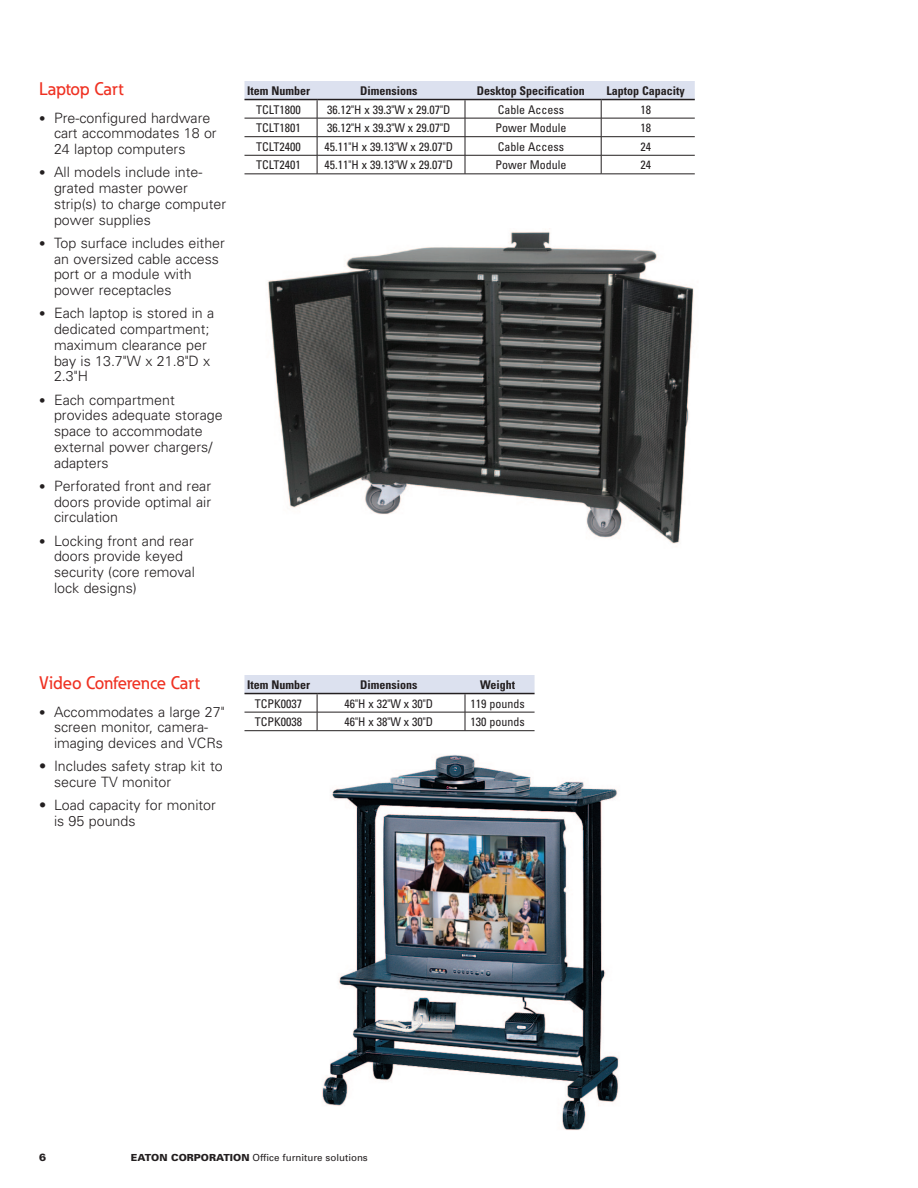
<style>
.page{position:relative;width:918px;height:1188px;background:#fff}
.page>*{position:absolute;margin:0;border:0;box-sizing:border-box;transform-origin:0 0}
._01_Overview__11_pt{font:500 18px "Eaton";color:#ef3122}
._02_Body__8_5_pt{font:300 14.25px/15.8px "Univers";color:#231f20}
._03_Table_Body__8_pt{font:condensed 12px "Univers";color:#231f20}
._03_Table_Head__8_5{font:700 condensed 12px "Univers";color:#231f20}
.t1{font:900 10.5px "Univers";color:#231f20}
.t2{font:9.75px "Univers";color:#231f20}
.s1{font-size:12.75px}
.s2{font-weight:900}
</style>
<div class="page">
<hr style="left:244px;top:174px;width:73px;height:1px;background:#231f20">
<hr style="left:317px;top:174px;width:148px;height:1px;background:#231f20">
<hr style="left:465px;top:174px;width:136px;height:1px;background:#231f20">
<hr style="left:601px;top:174px;width:94px;height:1px;background:#231f20">
<svg style="left:244px;top:81px;width:451px;height:93px"></svg>
<hr style="left:244px;top:99px;width:73px;height:1px;background:#231f20">
<hr style="left:317px;top:99px;width:148px;height:1px;background:#231f20">
<hr style="left:465px;top:99px;width:136px;height:1px;background:#231f20">
<hr style="left:601px;top:99px;width:94px;height:1px;background:#231f20">
<img style="left:267px;top:231px;width:427px;height:313px">
<img style="left:322px;top:755px;width:297px;height:375px">
<svg style="left:244px;top:675px;width:291px;height:56px"></svg>
<hr style="left:244px;top:693px;width:73px;height:1px;background:#231f20">
<hr style="left:317px;top:693px;width:148px;height:1px;background:#231f20">
<hr style="left:465px;top:693px;width:70px;height:1px;background:#231f20">
<p class="_01_Overview__11_pt" style="left:39px;top:78px;width:86px">Laptop Cart</p>
<p class="_02_Body__8_5_pt" style="left:54px;top:110px;width:164px;text-indent:-15px"><span class="s1">•</span> Pre-configured hardware cart accommodates 18 or<br>24 laptop computers</p>
<p class="_02_Body__8_5_pt" style="left:54px;top:164px;width:174px;text-indent:-15px"><span class="s1">•</span> All models include inte&shy;grated master power strip(s) to charge computer power supplies</p>
<p class="_02_Body__8_5_pt" style="left:54px;top:235px;width:172px;text-indent:-15px"><span class="s1">•</span> Top surface includes either an oversized cable access port or a module with power receptacles</p>
<p class="_02_Body__8_5_pt" style="left:54px;top:305px;width:162px;text-indent:-15px"><span class="s1">•</span> Each laptop is stored in a dedicated compartment; maximum clearance per bay is 13.7"W x 21.8"D x<br>2.3"H</p>
<p class="_02_Body__8_5_pt" style="left:54px;top:392px;width:170px;text-indent:-15px"><span class="s1">•</span> Each compartment provides adequate storage space to accommodate external power chargers/ adapters</p>
<p class="_02_Body__8_5_pt" style="left:54px;top:478px;width:159px;text-align:justify;text-indent:-15px"><span class="s1">•</span> Perforated front and rear doors provide optimal air circulation</p>
<p class="_02_Body__8_5_pt" style="left:54px;top:533px;width:142px;text-indent:-15px"><span class="s1">•</span> Locking front and rear doors provide keyed security (core removal lock designs)</p>
<p class="_03_Table_Head__8_5" style="left:247px;top:83px;width:64px">Item Number</p>
<p class="_03_Table_Head__8_5" style="left:360px;top:83px;width:59px">Dimensions</p>
<p class="_03_Table_Head__8_5" style="left:477px;top:83px;width:110px">Desktop Specification</p>
<p class="_03_Table_Head__8_5" style="left:607px;top:83px;width:80px">Laptop Capacity</p>
<p class="_03_Table_Body__8_pt" style="left:256px;top:102px;width:46px">TCLT1800</p>
<p class="_03_Table_Body__8_pt" style="left:327px;top:102px;width:125px">36.12"H x 39.3"W x 29.07"D</p>
<p class="_03_Table_Body__8_pt" style="left:498px;top:102px;width:68px">Cable Access</p>
<p class="_03_Table_Body__8_pt" style="left:641px;top:102px;width:12px">18</p>
<p class="_03_Table_Body__8_pt" style="left:256px;top:120px;width:46px">TCLT1801</p>
<p class="_03_Table_Body__8_pt" style="left:327px;top:120px;width:125px">36.12"H x 39.3"W x 29.07"D</p>
<p class="_03_Table_Body__8_pt" style="left:495px;top:120px;width:72px">Power Module</p>
<p class="_03_Table_Body__8_pt" style="left:641px;top:120px;width:12px">18</p>
<p class="_03_Table_Body__8_pt" style="left:256px;top:139px;width:46px">TCLT2400</p>
<p class="_03_Table_Body__8_pt" style="left:325px;top:139px;width:130px">45.11"H x 39.13"W x 29.07"D</p>
<p class="_03_Table_Body__8_pt" style="left:498px;top:139px;width:68px">Cable Access</p>
<p class="_03_Table_Body__8_pt" style="left:641px;top:139px;width:12px">24</p>
<p class="_03_Table_Body__8_pt" style="left:256px;top:157px;width:46px">TCLT2401</p>
<p class="_03_Table_Body__8_pt" style="left:325px;top:157px;width:130px">45.11"H x 39.13"W x 29.07"D</p>
<p class="_03_Table_Body__8_pt" style="left:495px;top:157px;width:72px">Power Module</p>
<p class="_03_Table_Body__8_pt" style="left:641px;top:157px;width:12px">24</p>
<p class="_01_Overview__11_pt" style="left:39px;top:672px;width:162px">Video Conference Cart</p>
<p class="_02_Body__8_5_pt" style="left:54px;top:704px;width:172px;text-indent:-15px"><span class="s1">•</span> Accommodates a large 27" screen monitor, camera&shy;imaging devices and VCRs</p>
<p class="_02_Body__8_5_pt" style="left:54px;top:758px;width:170px;text-indent:-15px">• Includes safety strap kit to secure TV monitor</p>
<p class="_02_Body__8_5_pt" style="left:54px;top:797px;width:163px;text-indent:-15px">• Load capacity for monitor is 95 pounds</p>
<p class="_03_Table_Head__8_5" style="left:247px;top:677px;width:64px">Item Number</p>
<p class="_03_Table_Head__8_5" style="left:360px;top:677px;width:59px">Dimensions</p>
<p class="_03_Table_Head__8_5" style="left:480px;top:677px;width:37px">Weight</p>
<p class="_03_Table_Body__8_pt" style="left:255px;top:696px;width:49px">TCPK0037</p>
<p class="_03_Table_Body__8_pt" style="left:345px;top:696px;width:90px">46"H x 32"W x 30"D</p>
<p class="_03_Table_Body__8_pt" style="left:471px;top:696px;width:56px">119 pounds</p>
<p class="_03_Table_Body__8_pt" style="left:255px;top:714px;width:49px">TCPK0038</p>
<p class="_03_Table_Body__8_pt" style="left:345px;top:714px;width:90px">46"H x 38"W x 30"D</p>
<p class="_03_Table_Body__8_pt" style="left:471px;top:714px;width:56px">130 pounds</p>
<p class="t1" style="left:39px;top:1151px;width:9px">6</p>
<p class="t2" style="left:131px;top:1152px;width:235px"><span class="s2">EATON CORPORATION</span> Office furniture solutions</p>
</div>
